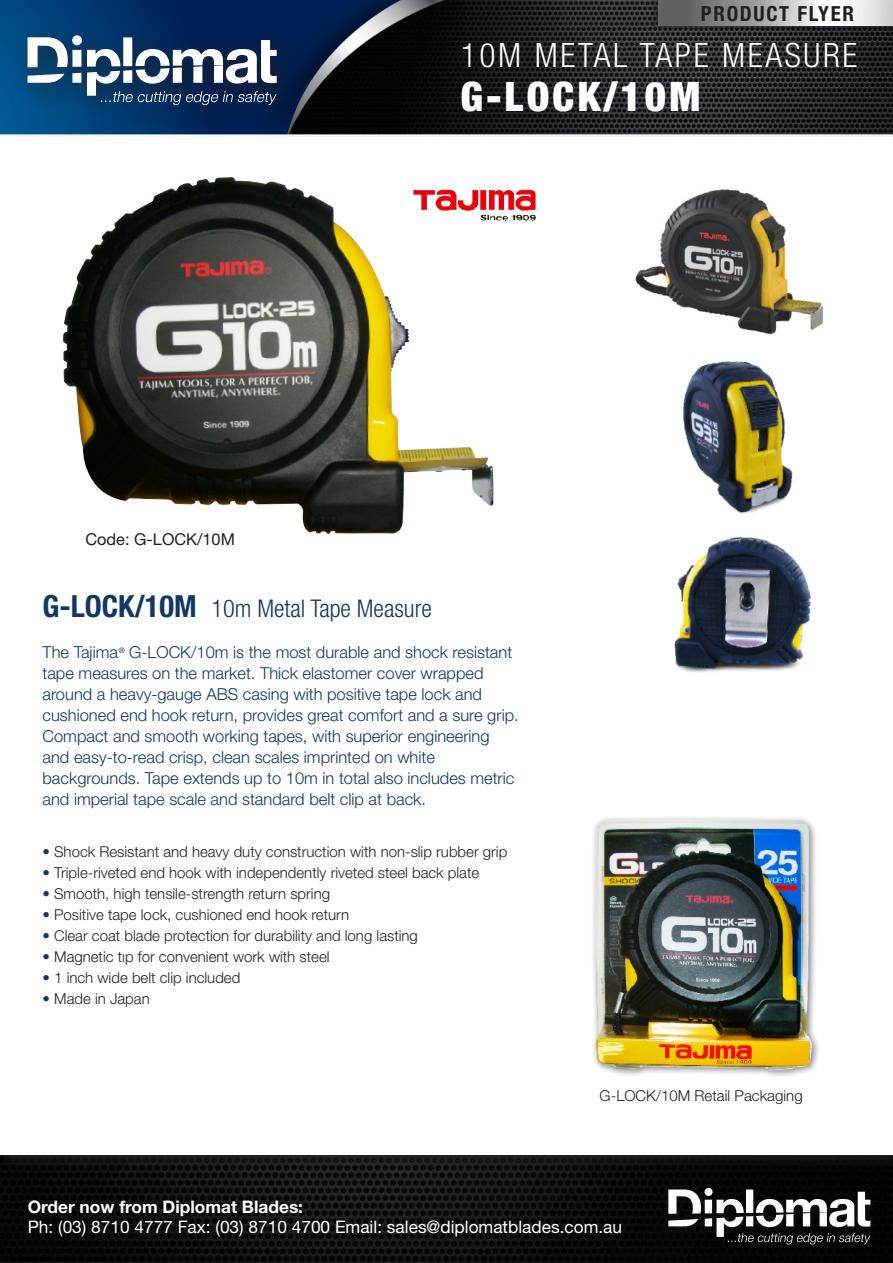
<style>
.page{position:relative;width:893px;height:1263px;background:#fff}
.page>*{position:absolute;margin:0;border:0;box-sizing:border-box;transform-origin:0 0}
.t1{font:900 condensed 40.65px "Helvetica Neue LT Std";letter-spacing:.08em;color:#fff}
.t2{font:300 condensed 33.6px "Helvetica Neue LT Std";letter-spacing:.08em;color:#fff}
.t3{font:300 condensed 24.45px "Helvetica Neue LT Std";color:#133662}
.t4{font:700 condensed 20.85px "Helvetica Neue LT Std";letter-spacing:.08em;color:#231f20}
.t5{font:17.25px "Helvetica Neue LT Std";color:#fff}
.t6{font:700 17.25px "Helvetica Neue LT Std";color:#fff}
.t7{font:300 16.5px/21px "Helvetica Neue LT Std";color:#133662}
.t8{font:16.35px "Helvetica Neue LT Std";color:#231f20}
.t9{font:300 15.15px "Helvetica Neue LT Std";color:#231f20}
.t10{font:300 15px "Helvetica Neue LT Std";color:#231f20}
.s1{font-weight:700;font-size:30.6px}
.s2{color:#133662}
</style>
<div class="page">
<img style="left:0;top:0;width:893px;height:1263px">
<div style="left:0;top:137px;width:893px;height:1017px;background:#fff"></div>
<div style="left:664px;top:1184px;width:214px;height:68px;background:#060606"></div>
<svg style="left:668px;top:1189px;width:33px;height:37px"></svg>
<div style="left:705px;top:1200px;width:7px;height:13px;background:#fff"></div>
<div style="left:705px;top:1218px;width:7px;height:8px;background:#fff"></div>
<div style="left:746px;top:1189px;width:7px;height:24px;background:#fff"></div>
<div style="left:704px;top:1188px;width:8px;height:8px;background:#fff;border-radius:50%"></div>
<svg style="left:717px;top:1192px;width:153px;height:52px"></svg>
<div style="left:649px;top:0;width:244px;height:34px;background:#231f20;opacity:.77"></div>
<svg style="left:659px;top:0;width:234px;height:26px"></svg>
<div style="left:15px;top:24px;width:286px;height:104px;background:#231f20;opacity:.7"></div>
<svg style="left:28px;top:37px;width:40px;height:30px"></svg>
<svg style="left:28px;top:74px;width:36px;height:9px"></svg>
<div style="left:72px;top:50px;width:9px;height:17px;background:#fff"></div>
<svg style="left:72px;top:73px;width:9px;height:10px"></svg>
<div style="left:123px;top:37px;width:9px;height:29px;background:#fff"></div>
<div style="left:72px;top:35px;width:10px;height:10px;background:#fff;border-radius:50%"></div>
<svg style="left:87px;top:40px;width:190px;height:65px"></svg>
<img style="left:682px;top:361px;width:111px;height:153px">
<img style="left:635px;top:189px;width:187px;height:146px">
<img style="left:674px;top:537px;width:137px;height:136px">
<img style="left:63px;top:177px;width:431px;height:357px">
<img style="left:593px;top:817px;width:226px;height:259px">
<img style="left:401px;top:177px;width:135px;height:66px">
<p class="t4" style="left:701px;top:1px;width:155px">PRODUCT FLYER</p>
<p class="t2" style="left:461px;top:35px;width:398px">10M METAL TAPE MEASURE</p>
<p class="t1" style="left:460px;top:72px;width:241px">G-LOCK/10M</p>
<p class="t8" style="left:85px;top:530px;width:151px">Code: G-LOCK/10M</p>
<p class="t3" style="left:43px;top:595px;width:391px"><span class="s1">G-LOCK/10M</span> 10m Metal Tape Measure</p>
<p class="t7" style="left:43px;top:641px;width:478px">The Tajima<sup>®</sup> G-LOCK/10m is the most durable and shock resistant tape measures on the market. Thick elastomer cover wrapped around a heavy-gauge ABS casing with positive tape lock and cushioned end hook return, provides great comfort and a sure grip.<br>Compact and smooth working tapes, with superior engineering and easy-to-read crisp, clean scales imprinted on white backgrounds. Tape extends up to 10m in total also includes metric and imperial tape scale and standard belt clip at back.</p>
<p class="t10" style="left:43px;top:842px;width:466px"><span class="s2">•</span> Shock Resistant and heavy duty construction with non-slip rubber grip</p>
<p class="t10" style="left:43px;top:863px;width:438px"><span class="s2">•</span> Triple-riveted end hook with independently riveted steel back plate</p>
<p class="t10" style="left:43px;top:884px;width:289px"><span class="s2">•</span> Smooth, high tensile-strength return spring</p>
<p class="t10" style="left:43px;top:905px;width:308px"><span class="s2">•</span> Positive tape lock, cushioned end hook return</p>
<p class="t10" style="left:43px;top:926px;width:377px"><span class="s2">•</span> Clear coat blade protection for durability and long lasting</p>
<p class="t10" style="left:43px;top:947px;width:289px"><span class="s2">•</span> Magnetic tıp for convenient work with steel</p>
<p class="t10" style="left:43px;top:968px;width:199px"><span class="s2">•</span> 1 inch wide belt clip included</p>
<p class="t10" style="left:43px;top:989px;width:109px"><span class="s2">•</span> Made in Japan</p>
<p class="t9" style="left:600px;top:1086px;width:205px">G-LOCK/10M Retail Packaging</p>
<p class="t6" style="left:28px;top:1196px;width:277px">Order now from Diplomat Blades:</p>
<p class="t5" style="left:28px;top:1217px;width:596px">Ph: (03) 8710 4777 Fax: (03) 8710 4700 Email: sales@diplomatblades.com.au</p>
</div>
